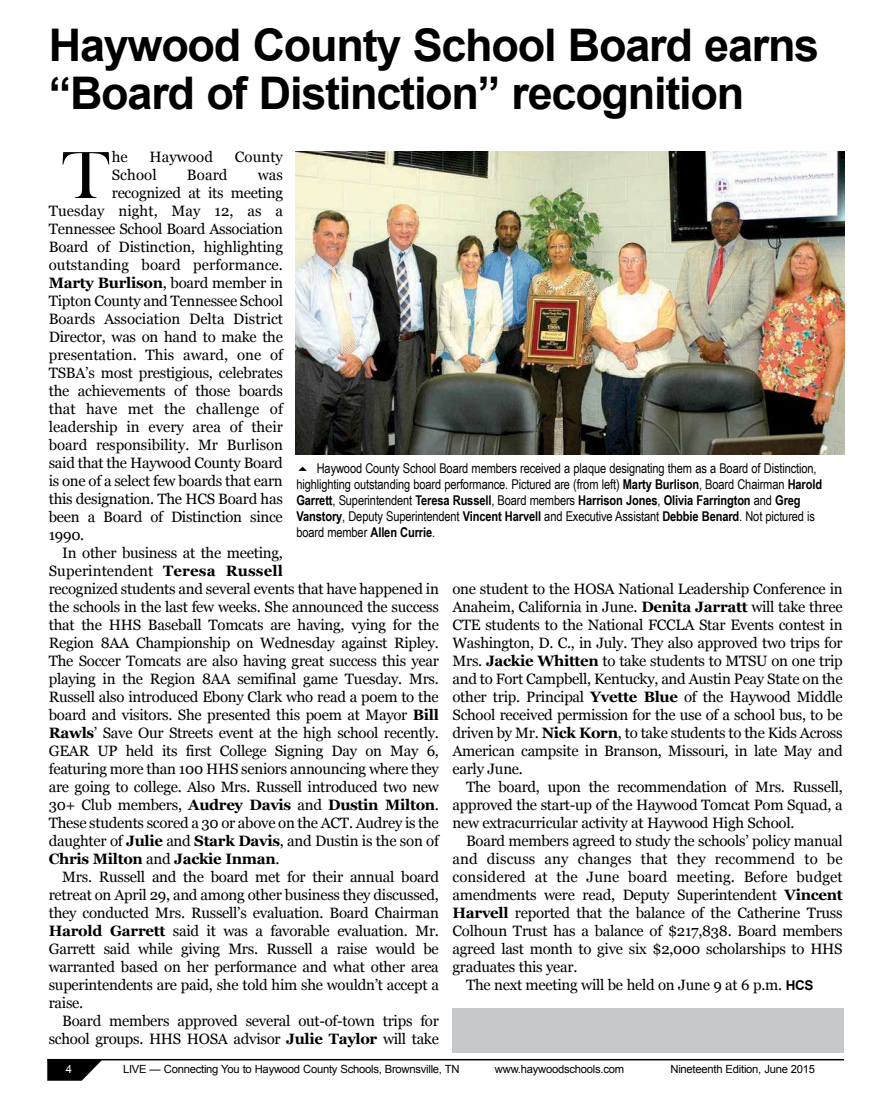
<style>
.page{position:relative;width:878px;height:1107px;background:#fff}
.page>*{position:absolute;margin:0;border:0;box-sizing:border-box;transform-origin:0 0}
.t1{font:68.85px "Baskerville Old Face";color:#000}
.t2{font:700 45px/48px "Arial";letter-spacing:-.03em;color:#000}
.t3{font:15px/18px "Georgia";letter-spacing:-.02em;color:#000;text-align:justify}
.t4{font:15px "Georgia";letter-spacing:.005em;color:#000}
.t5{font:15px "Georgia";color:#000}
.t6{font:700 15px "Georgia";letter-spacing:-.02em;color:#000}
.t7{font:13.5px/16px "Arial Narrow";letter-spacing:-.01em;color:#000}
.t8{font:11.25px "Arial";letter-spacing:-.02em;color:#000}
.t9{font:11.25px "Arial";color:#fff}
.s1{font-weight:700}
.s2{font-weight:400}
.s3{font-family:"Arial";font-weight:700;font-size:13.5px}
</style>
<div class="page">
<svg style="left:47px;top:1060px;width:55px;height:21px"></svg>
<hr style="left:47px;top:1059px;width:797px;height:1px;background:#000">
<img style="left:295px;top:151px;width:549px;height:304px">
<div style="left:452px;top:1009px;width:392px;height:44px;background:#c7c8ca"></div>
<h2 class="t2" style="left:49px;top:23px;width:772px">Haywood County School Board earns “Board of Distinction” recognition</h2>
<h1 class="t1" style="left:62px;top:137px;width:49px">T</h1>
<p class="t3" style="left:112px;top:148px;width:18px">he</p>
<p class="t4" style="left:149px;top:148px;width:65px">Haywood</p>
<p class="t3" style="left:235px;top:148px;width:50px">County</p>
<p class="t3" style="left:112px;top:166px;width:46px">School</p>
<p class="t3" style="left:187px;top:166px;width:42px">Board</p>
<p class="t3" style="left:258px;top:166px;width:27px">was</p>
<p class="t3" style="left:112px;top:184px;width:173px">recognized at its meeting</p>
<p class="t4" style="left:49px;top:202px;width:236px">Tuesday night, May 12, as a</p>
<p class="t3" style="left:49px;top:220px;width:236px">Tennessee School Board Association</p>
<p class="t3" style="left:49px;top:238px;width:236px">Board of Distinction, highlighting</p>
<p class="t4" style="left:49px;top:256px;width:236px">outstanding board performance.</p>
<p class="t3" style="left:49px;top:274px;width:236px"><span class="s1">Marty Burlison</span>, board member in</p>
<p class="t3" style="left:49px;top:292px;width:236px">Tipton County and Tennessee School</p>
<p class="t5" style="left:49px;top:310px;width:236px">Boards Association Delta District</p>
<p class="t3" style="left:49px;top:328px;width:236px">Director, was on hand to make the</p>
<p class="t5" style="left:49px;top:346px;width:236px">presentation. This award, one of</p>
<p class="t3" style="left:49px;top:364px;width:236px">TSBA’s most prestigious, celebrates</p>
<p class="t3" style="left:49px;top:382px;width:236px">the achievements of those boards</p>
<p class="t4" style="left:49px;top:400px;width:236px">that have met the challenge of</p>
<p class="t5" style="left:49px;top:418px;width:236px">leadership in every area of their</p>
<p class="t3" style="left:49px;top:436px;width:236px">board responsibility. Mr Burlison</p>
<p class="t3" style="left:49px;top:454px;width:235px">said that the Haywood County Board</p>
<p class="t3" style="left:49px;top:472px;width:235px">is one of a select few boards that earn</p>
<p class="t3" style="left:49px;top:490px;width:235px">this designation. The HCS Board has</p>
<p class="t3" style="left:49px;top:508px;width:235px">been a Board of Distinction since</p>
<p class="t3" style="left:49px;top:526px;width:37px">1990.</p>
<p class="t3" style="left:62px;top:544px;width:222px">In other business at the meeting,</p>
<p class="t4" style="left:49px;top:562px;width:235px">Superintendent <span class="s1">Teresa Russell</span></p>
<p class="t3" style="left:49px;top:580px;width:391px">recognized students and several events that have happened in</p>
<p class="t3" style="left:49px;top:598px;width:391px">the schools in the last few weeks. She announced the success</p>
<p class="t3" style="left:49px;top:616px;width:391px">that the HHS Baseball Tomcats are having, vying for the</p>
<p class="t3" style="left:49px;top:634px;width:391px">Region 8AA Championship on Wednesday against Ripley.</p>
<p class="t3" style="left:49px;top:652px;width:391px">The Soccer Tomcats are also having great success this year</p>
<p class="t3" style="left:49px;top:670px;width:391px">playing in the Region 8AA semifinal game Tuesday. Mrs.</p>
<p class="t3" style="left:49px;top:688px;width:391px">Russell also introduced Ebony Clark who read a poem to the</p>
<p class="t3" style="left:49px;top:706px;width:391px">board and visitors. She presented this poem at Mayor <span class="s1">Bill</span></p>
<p class="t3" style="left:49px;top:724px;width:391px"><span class="s1">Rawls</span>’ Save Our Streets event at the high school recently.</p>
<p class="t3" style="left:49px;top:742px;width:391px">GEAR UP held its first College Signing Day on May 6,</p>
<p class="t3" style="left:49px;top:760px;width:391px">featuring more than 100 HHS seniors announcing where they</p>
<p class="t3" style="left:49px;top:778px;width:391px">are going to college. Also Mrs. Russell introduced two new</p>
<p class="t6" style="left:49px;top:795px;width:391px"><span class="s2">30+ Club members,</span> Audrey Davis <span class="s2">and</span> Dustin Milton<span class="s2">.</span></p>
<p class="t3" style="left:49px;top:814px;width:391px">These students scored a 30 or above on the ACT. Audrey is the</p>
<p class="t3" style="left:49px;top:832px;width:391px">daughter of <span class="s1">Julie</span> and <span class="s1">Stark Davis</span>, and Dustin is the son of</p>
<p class="t6" style="left:49px;top:849px;width:232px">Chris Milton <span class="s2">and</span> Jackie Inman<span class="s2">.</span></p>
<p class="t3" style="left:62px;top:868px;width:378px">Mrs. Russell and the board met for their annual board</p>
<p class="t3" style="left:49px;top:886px;width:391px">retreat on April 29, and among other business they discussed,</p>
<p class="t3" style="left:49px;top:904px;width:391px">they conducted Mrs. Russell’s evaluation. Board Chairman</p>
<p class="t3" style="left:49px;top:922px;width:391px"><span class="s1">Harold Garrett</span> said it was a favorable evaluation. Mr.</p>
<p class="t3" style="left:49px;top:940px;width:391px">Garrett said while giving Mrs. Russell a raise would be</p>
<p class="t3" style="left:49px;top:958px;width:391px">warranted based on her performance and what other area</p>
<p class="t3" style="left:49px;top:976px;width:391px">superintendents are paid, she told him she wouldn’t accept a</p>
<p class="t3" style="left:49px;top:994px;width:36px">raise.</p>
<p class="t3" style="left:62px;top:1012px;width:378px">Board members approved several out-of-town trips for</p>
<p class="t3" style="left:49px;top:1030px;width:391px">school groups. HHS HOSA advisor <span class="s1">Julie Taylor</span> will take</p>
<p class="t7" style="left:296px;top:460px;width:527px;text-indent:20px">Haywood County School Board members received a plaque designating them as a Board of Distinction, highlighting outstanding board performance. Pictured are (from left) <span class="s1">Marty Burlison</span>, Board Chairman <span class="s1">Harold Garrett</span>, Superintendent <span class="s1">Teresa Russell</span>, Board members <span class="s1">Harrison Jones</span>, <span class="s1">Olivia Farrington</span> and <span class="s1">Greg Vanstory</span>, Deputy Superintendent <span class="s1">Vincent Harvell</span> and Executive Assistant <span class="s1">Debbie Benard</span>. Not pictured is board member <span class="s1">Allen Currie</span>.</p>
<p class="t3" style="left:452px;top:580px;width:391px">one student to the HOSA National Leadership Conference in Anaheim, California in June. <span class="s1">Denita Jarratt</span> will take three CTE students to the National FCCLA Star Events contest in Washington, D. C., in July. They also approved two trips for Mrs. <span class="s1">Jackie Whitten</span> to take students to MTSU on one trip and to Fort Campbell, Kentucky, and Austin Peay State on the other trip. Principal <span class="s1">Yvette Blue</span> of the Haywood Middle School received permission for the use of a school bus, to be driven by Mr. <span class="s1">Nick Korn</span>, to take students to the Kids Across American campsite in Branson, Missouri, in late May and early June.</p>
<p class="t3" style="left:452px;top:778px;width:392px;text-indent:14px">The board, upon the recommendation of Mrs. Russell, approved the start-up of the Haywood Tomcat Pom Squad, a new extracurricular activity at Haywood High School.</p>
<p class="t3" style="left:466px;top:832px;width:378px">Board members agreed to study the schools’ policy manual</p>
<p class="t4" style="left:452px;top:850px;width:391px">and discuss any changes that they recommend to be</p>
<p class="t4" style="left:452px;top:868px;width:391px">considered at the June board meeting. Before budget</p>
<p class="t3" style="left:452px;top:886px;width:391px">amendments were read, Deputy Superintendent <span class="s1">Vincent</span></p>
<p class="t3" style="left:452px;top:904px;width:391px"><span class="s1">Harvell</span> reported that the balance of the Catherine Truss</p>
<p class="t3" style="left:452px;top:922px;width:391px">Colhoun Trust has a balance of $217,838. Board members</p>
<p class="t3" style="left:452px;top:940px;width:391px">agreed last month to give six $2,000 scholarships to HHS</p>
<p class="t3" style="left:452px;top:958px;width:126px">graduates this year.</p>
<p class="t3" style="left:466px;top:976px;width:349px">The next meeting will be held on June 9 at 6 p.m. <span class="s3">HCS</span></p>
<p class="t9" style="left:66px;top:1061px;width:8px">4</p>
<p class="t8" style="left:123px;top:1061px;width:338px">LIVE — Connecting You to Haywood County Schools, Brownsville, TN</p>
<p class="t8" style="left:495px;top:1061px;width:131px">www.haywoodschools.com</p>
<p class="t8" style="left:670px;top:1061px;width:146px">Nineteenth Edition, June 2015</p>
</div>
